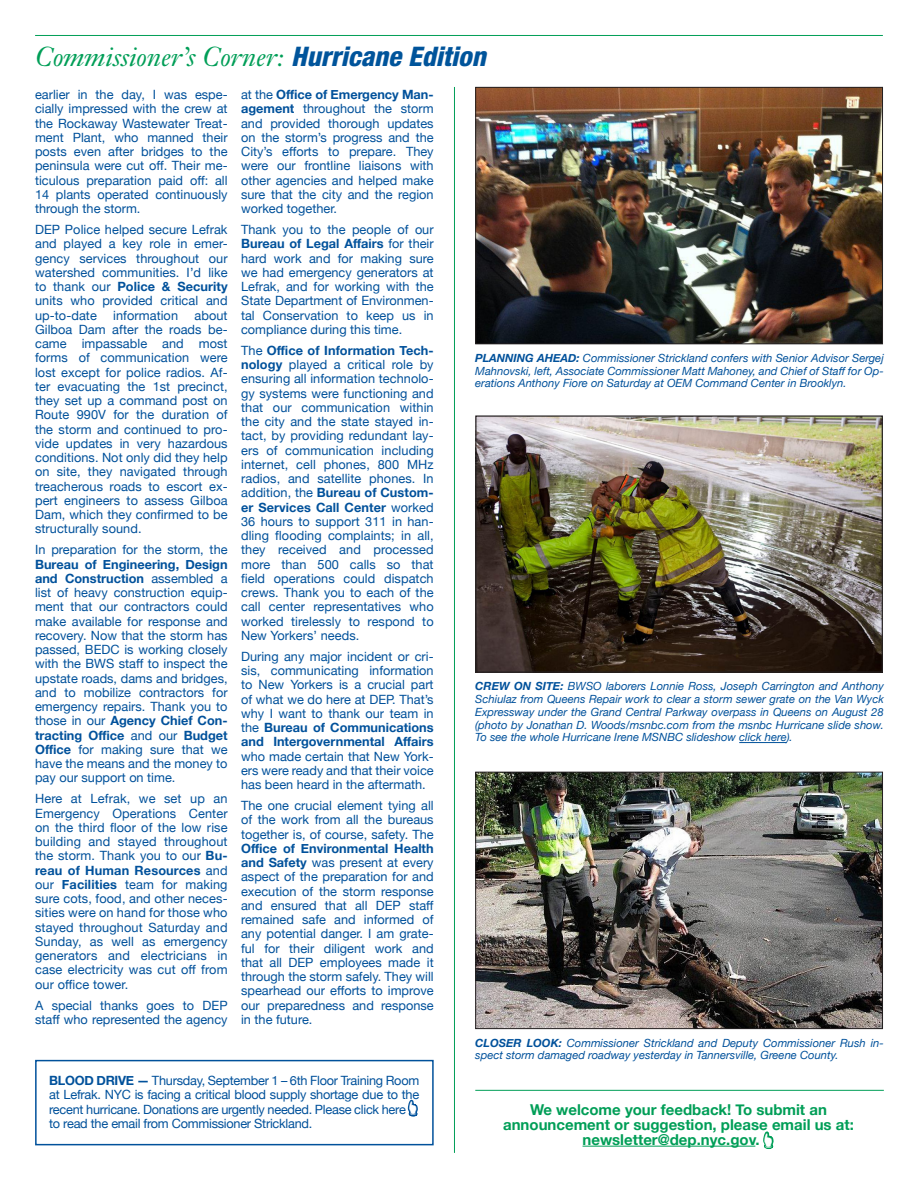
<style>
.page{position:relative;width:918px;height:1188px;background:#fff}
.page>*{position:absolute;margin:0;border:0;box-sizing:border-box;transform-origin:0 0}
.t1{font:italic 27px "Janson Text";color:#009e57}
.t2{font:700 15px/15px "Helvetica Neue";color:#009e57;text-align:center}
.body{font:12.75px/14.2px "Helvetica Neue";color:#01519b;text-align:justify}
.body-2{font:12.75px/14.2px "Helvetica Neue";letter-spacing:-.02em;color:#01519b}
.body-3{font:italic 11.25px/12.8px "Helvetica Neue";color:#01519b;text-align:justify}
.s1{font-family:"Helvetica Neue";font-weight:800;font-stretch:condensed;color:#00549b}
.s2{font-weight:700}
</style>
<div class="page">
<hr style="left:583px;top:1146px;width:172px;height:1px;background:#009e57">
<hr style="left:475px;top:1090px;width:409px;height:1px;background:#009e57">
<hr style="left:35px;top:35px;width:848px;height:1px;background:#009e57">
<img style="left:477px;top:774px;width:404px;height:253px">
<div style="left:475px;top:772px;width:408px;height:257px;border:1px solid #231f20"></div>
<img style="left:477px;top:89px;width:404px;height:253px">
<div style="left:475px;top:87px;width:408px;height:257px;border:1px solid #231f20"></div>
<img style="left:477px;top:417px;width:404px;height:254px">
<div style="left:475px;top:415px;width:408px;height:258px;border:1px solid #231f20"></div>
<hr style="left:739px;top:742px;width:48px;height:1px;background:#01519b">
<hr style="left:454px;top:87px;width:1px;height:1066px;background:#009e57">
<div style="left:35px;top:1060px;width:399px;height:85px;border:2px solid #01519b"></div>
<svg style="left:762px;top:1089px;width:13px;height:60px"></svg>
<svg style="left:406px;top:1059px;width:13px;height:58px"></svg>
<p class="t1" style="left:35px;top:40px;width:452px">Commissioner’s Corner: <span class="s1">Hurricane Edition</span></p>
<p class="body" style="left:35px;top:87px;width:194px">earlier in the day, I was espe&shy;cially impressed with the crew at the Rockaway Wastewater Treat&shy;ment Plant, who manned their posts even after bridges to the peninsula were cut off. Their me&shy;ticulous preparation paid off: all 14 plants operated continuously through the storm.</p>
<p class="body" style="left:35px;top:222px;width:194px">DEP Police helped secure Lefrak and played a key role in emer&shy;gency services throughout our watershed communities. I’d like to thank our <span class="s2">Police &amp; Security </span>units who provided critical and up-to-date</p>
<p class="body" style="left:113px;top:307px;width:66px">information</p>
<p class="body" style="left:35px;top:307px;width:194px;text-indent:159px">about Gilboa Dam after the roads be&shy;came impassable and most forms of communication were lost except for police radios. Af&shy;ter evacuating the 1st precinct, they set up a command post on Route 990V for the duration of the storm and continued to pro&shy;vide updates in very hazardous conditions. Not only did they help on site, they navigated through treacherous roads to escort ex&shy;pert engineers to assess Gilboa Dam, which they confirmed to be structurally sound.</p>
<p class="body" style="left:35px;top:542px;width:194px">In preparation for the storm, the <span class="s2">Bureau of Engineering, Design and Construction</span> assembled a list of heavy construction equip&shy;ment that our contractors could make available for response and recovery. Now that the storm has passed, BEDC is working closely with the BWS staff to inspect the upstate roads, dams and bridges, and to mobilize contractors for emergency repairs. Thank you to those in our <span class="s2">Agency Chief Con&shy;tracting Office</span> and our <span class="s2">Budget Office</span> for making sure that we have the means and the money to pay our support on time.</p>
<p class="body" style="left:35px;top:791px;width:194px">Here at Lefrak, we set up an Emergency Operations Center on the third floor of the low rise building and stayed throughout the storm. Thank you to our <span class="s2">Bu&shy;reau of Human Resources</span> and our <span class="s2">Facilities</span> team for making sure cots, food, and other neces&shy;sities were on hand for those who stayed throughout Saturday and Sunday, as well as emergency generators and electricians in case electricity was cut off from our office tower.</p>
<p class="body" style="left:35px;top:997px;width:194px">A special thanks goes to DEP staff who represented the agency</p>
<p class="body" style="left:241px;top:87px;width:194px">at the <span class="s2">Office of Emergency Man&shy;agement</span> throughout the storm and provided thorough updates on the storm’s progress and the City’s efforts to prepare. They were our frontline liaisons with other agencies and helped make sure that the city and the region worked together.</p>
<p class="body" style="left:241px;top:222px;width:194px">Thank you to the people of our <span class="s2">Bureau of Legal Affairs</span> for their hard work and for making sure we had emergency generators at Lefrak, and for working with the State Department of Environmen&shy;tal Conservation to keep us in compliance during this time.</p>
<p class="body" style="left:241px;top:342px;width:194px">The <span class="s2">Office of Information Tech&shy;nology</span> played a critical role by ensuring all information technolo&shy;gy systems were functioning and that our communication within the city and the state stayed in&shy;tact, by providing redundant lay&shy;ers of communication including internet, cell phones, 800 MHz radios, and satellite phones. In addition, the <span class="s2">Bureau of Custom&shy;er Services Call Center</span> worked 36 hours to support 311 in han&shy;dling flooding complaints; in all, they received and processed more than 500 calls so that field operations could dispatch crews. Thank you to each of the call center representatives who worked tirelessly to respond to New Yorkers’ needs.</p>
<p class="body" style="left:241px;top:648px;width:194px">During any major incident or cri&shy;sis, communicating information to New Yorkers is a crucial part of what we do here at DEP. That’s why I want to thank our team in the <span class="s2">Bureau of Communications and Intergovernmental Affairs </span>who made certain that New York&shy;ers were ready and that their voice has been heard in the aftermath.</p>
<p class="body" style="left:241px;top:798px;width:194px">The one crucial element tying all of the work from all the bureaus together is, of course, safety. The <span class="s2">Office of Environmental Health and Safety</span> was present at every aspect of the preparation for and execution of the storm response and ensured that all DEP staff remained safe and informed of any potential danger. I am grate&shy;ful for their diligent work and that all DEP employees made it through the storm safely. They will spearhead our efforts to improve our preparedness and response in the future.</p>
<p class="body-2" style="left:49px;top:1073px;width:372px"><span class="s2">BLOOD DRIVE —</span> Thursday, September 1 – 6th Floor Training Room at Lefrak. NYC is facing a critical blood supply shortage due to the recent hurricane. Donations are urgently needed. Please click here to read the email from Commissioner Strickland.</p>
<p class="body-3" style="left:475px;top:351px;width:410px"><span class="s2">PLANNING AHEAD:</span> Commissioner Strickland confers with Senior Advisor Sergej Mahnovski, left, Associate Commissioner Matt Mahoney, and Chief of Staff for Op&shy;erations Anthony Fiore on Saturday at OEM Command Center in Brooklyn.</p>
<p class="body-3" style="left:475px;top:680px;width:410px"><span class="s2">CREW ON SITE:</span> BWSO laborers Lonnie Ross, Joseph Carrington and Anthony Schiulaz from Queens Repair work to clear a storm sewer grate on the Van Wyck Expressway under the Grand Central Parkway overpass in Queens on August 28 (photo by Jonathan D. Woods/msnbc.com from the msnbc Hurricane slide show.<br>To see the whole Hurricane Irene MSNBC slideshow click here).</p>
<p class="body-3" style="left:475px;top:1036px;width:410px"><span class="s2">CLOSER LOOK:</span> Commissioner Strickland and Deputy Commissioner Rush in&shy;spect storm damaged roadway yesterday in Tannersville, Greene County.</p>
<p class="t2" style="left:503px;top:1101px;width:352px">We welcome your feedback! To submit an announcement or suggestion, please email us at:</p>
<p class="t2" style="left:583px;top:1131px;width:179px">newsletter@dep.nyc.gov.</p>
</div>
